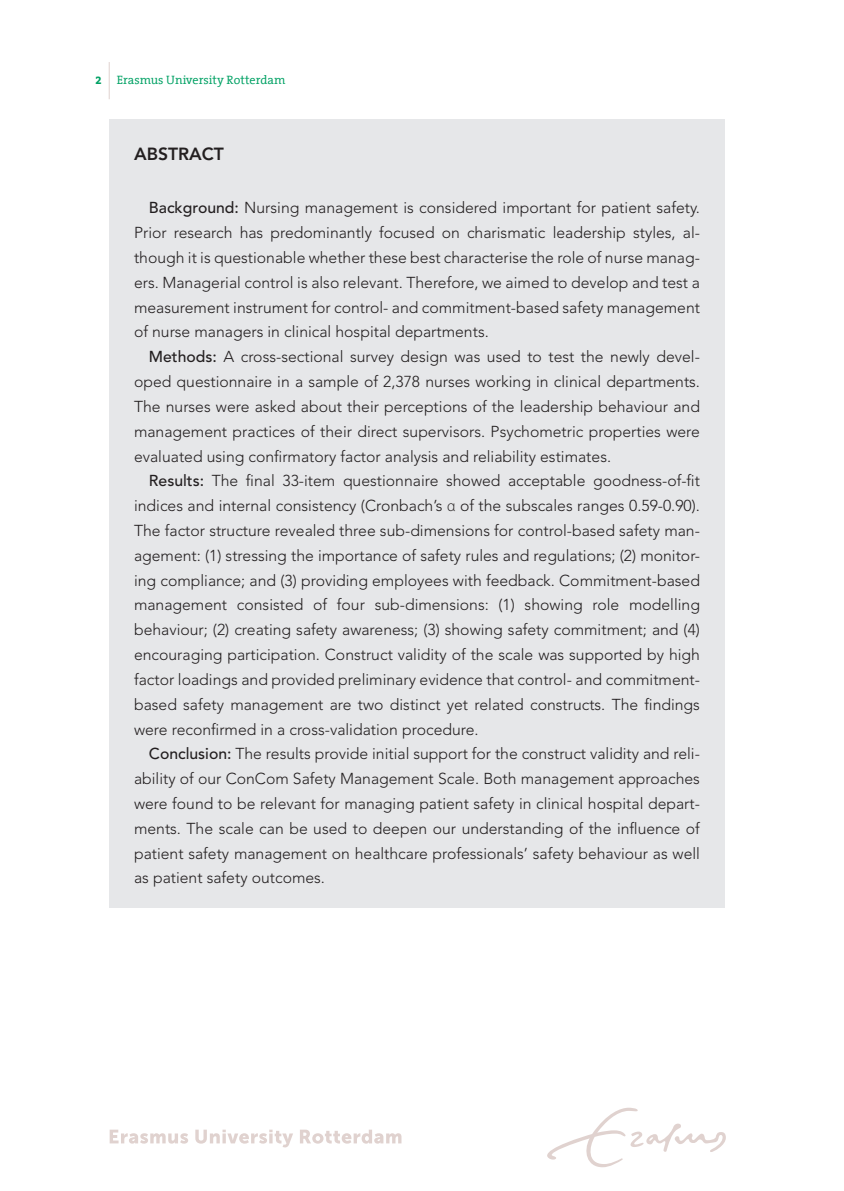
<style>
.page{position:relative;width:844px;height:1191px;background:#fff}
.page>*{position:absolute;margin:0;border:0;box-sizing:border-box;transform-origin:0 0}
.t1{font:800 17.5px "Avenir LT";color:#231f20}
.t2{font:300 15.75px/24.8px "Avenir LT";color:#231f20;text-align:justify}
.t3{font:12.25px "The Serif Office";color:#00a164}
.s1{font-weight:700}
.s2{font-weight:500}
.s3{font-family:"Myriad Pro"}
</style>
<div class="page">
<div style="left:109px;top:119px;width:615px;height:789px;background:#e6e7e9"></div>
<svg style="left:110px;top:1129px;width:78px;height:14px"></svg>
<svg style="left:195px;top:1129px;width:98px;height:18px"></svg>
<svg style="left:300px;top:1129px;width:101px;height:14px"></svg>
<svg style="left:547px;top:1107px;width:178px;height:60px"></svg>
<hr style="left:109px;top:62px;width:1px;height:37px;background:#e0d2cf">
<p class="t3" style="left:95px;top:73px;width:192px"><span class="s1">2</span> Erasmus University Rotterdam</p>
<p class="t1" style="left:134px;top:144px;width:91px">ABSTRACT</p>
<p class="t2" style="left:134px;top:196px;width:567px;text-indent:15px"><span class="s2">Background:</span> Nursing management is considered important for patient safety.<br>Prior research has predominantly focused on charismatic leadership styles, al&shy;though it is questionable whether these best characterise the role of nurse manag&shy;ers. Managerial control is also relevant. Therefore, we aimed to develop and test a measurement instrument for control- and commitment-based safety management of nurse managers in clinical hospital departments.</p>
<p class="t2" style="left:134px;top:344px;width:567px;text-indent:15px"><span class="s2">Methods:</span> A cross-sectional survey design was used to test the newly devel&shy;oped questionnaire in a sample of 2,378 nurses working in clinical departments.<br>The nurses were asked about their perceptions of the leadership behaviour and management practices of their direct supervisors. Psychometric properties were evaluated using confirmatory factor analysis and reliability estimates.</p>
<p class="t2" style="left:134px;top:468px;width:567px;text-indent:15px"><span class="s2">Results:</span> The final 33-item questionnaire showed acceptable goodness-of-fit indices and internal consistency (Cronbach’s <span class="s3">α</span> of the subscales ranges 0.59-0.90).<br>The factor structure revealed three sub-dimensions for control-based safety man&shy;agement: (1) stressing the importance of safety rules and regulations; (2) monitor&shy;ing compliance; and (3) providing employees with feedback. Commitment-based management consisted of four sub-dimensions: (1) showing role modelling behaviour; (2) creating safety awareness; (3) showing safety commitment; and (4) encouraging participation. Construct validity of the scale was supported by high factor loadings and provided preliminary evidence that control- and commitment&shy;based safety management are two distinct yet related constructs. The findings were reconfirmed in a cross-validation procedure.</p>
<p class="t2" style="left:134px;top:741px;width:567px;text-indent:15px"><span class="s2">Conclusion:</span> The results provide initial support for the construct validity and reli&shy;ability of our ConCom Safety Management Scale. Both management approaches were found to be relevant for managing patient safety in clinical hospital depart&shy;ments. The scale can be used to deepen our understanding of the influence of patient safety management on healthcare professionals’ safety behaviour as well as patient safety outcomes.</p>
</div>
